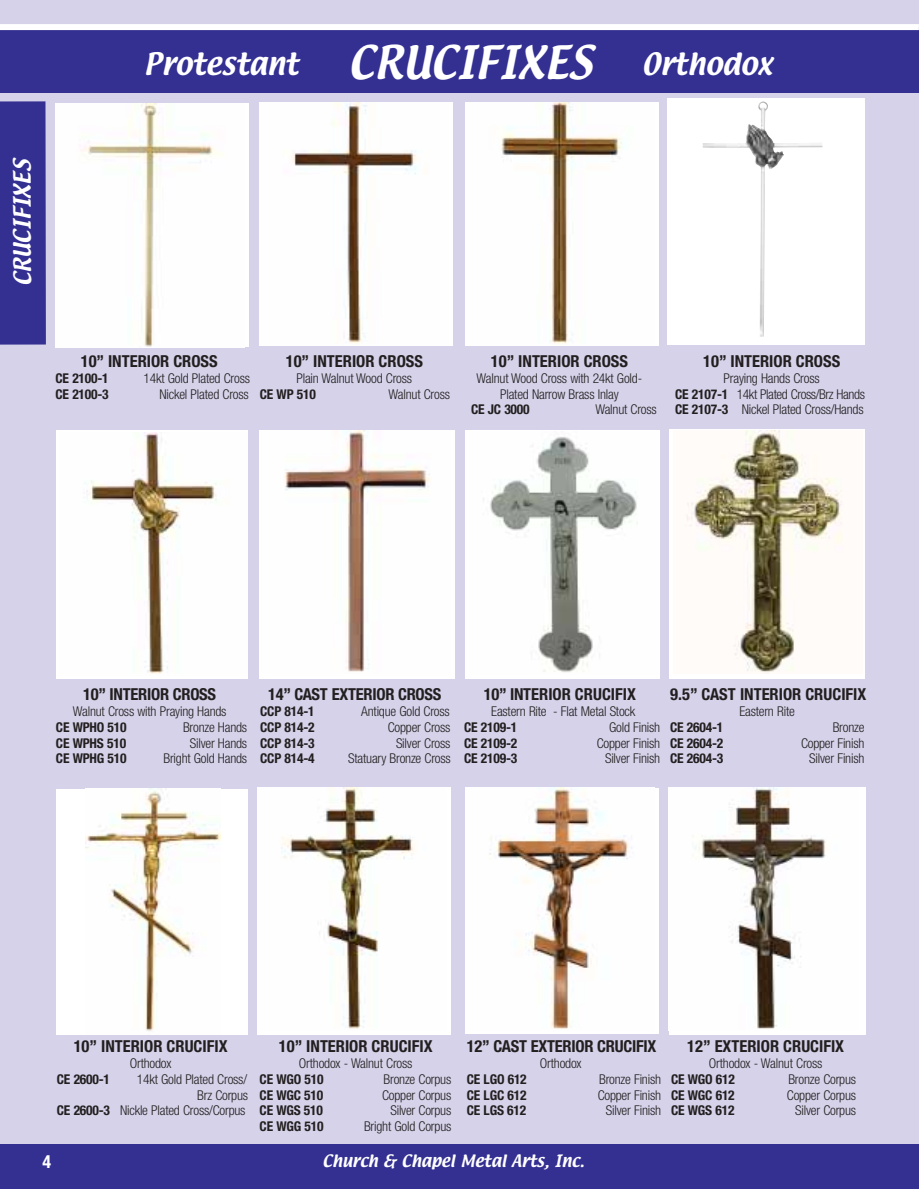
<style>
.page{position:relative;width:919px;height:1189px;background:#fff}
.page>*{position:absolute;margin:0;border:0;box-sizing:border-box;transform-origin:0 0}
.t1{font:27px "Textile";color:#fff}
.t2{font:21px "Textile";color:#fff}
.t3{font:700 condensed 18px "Helvetica Neue";color:#fff}
.t4{font:700 condensed 16.5px "Helvetica Neue";color:#231f20}
.t5{font:15px "Textile";color:#fff}
.t6{font:300 condensed 13.5px "Helvetica Neue";letter-spacing:-.015em;color:#231f20}
.t7{font:700 condensed 13.5px "Helvetica Neue";letter-spacing:-.015em;color:#231f20}
.s1{font-size:40.5px}
.s2{font-weight:700}
</style>
<div class="page">
<div style="left:0;top:0;width:918px;height:1188px;background:#d5d2e9"></div>
<div style="left:0;top:1144px;width:918px;height:44px;background:#333092"></div>
<div style="left:0;top:27px;width:918px;height:65px;background:#333092"></div>
<div style="left:0;top:101px;width:46px;height:243px;background:#333092"></div>
<div style="left:56px;top:104px;width:193px;height:243px;background:#fff"></div>
<img style="left:81px;top:104px;width:142px;height:243px">
<div style="left:259px;top:102px;width:193px;height:244px;background:#fff"></div>
<img style="left:291px;top:102px;width:126px;height:242px">
<div style="left:465px;top:102px;width:193px;height:244px;background:#fff"></div>
<img style="left:501px;top:102px;width:121px;height:242px">
<div style="left:57px;top:788px;width:191px;height:246px;background:#fff"></div>
<img style="left:85px;top:788px;width:135px;height:243px">
<div style="left:257px;top:787px;width:194px;height:247px;background:#fff"></div>
<img style="left:281px;top:787px;width:134px;height:242px">
<div style="left:465px;top:787px;width:193px;height:246px;background:#fff"></div>
<img style="left:489px;top:787px;width:143px;height:242px">
<div style="left:668px;top:787px;width:197px;height:247px;background:#fff"></div>
<img style="left:694px;top:787px;width:132px;height:242px">
<div style="left:667px;top:98px;width:197px;height:246px;background:#fff"></div>
<img style="left:702px;top:101px;width:120px;height:235px">
<div style="left:56px;top:429px;width:191px;height:249px;background:#fff"></div>
<img style="left:85px;top:432px;width:132px;height:242px">
<div style="left:259px;top:430px;width:195px;height:249px;background:#fff"></div>
<img style="left:284px;top:430px;width:146px;height:242px">
<div style="left:465px;top:430px;width:195px;height:248px;background:#fff"></div>
<img style="left:483px;top:437px;width:155px;height:236px">
<div style="left:668px;top:428px;width:196px;height:250px;background:#fffbf8"></div>
<img style="left:685px;top:430px;width:158px;height:243px">
<div style="left:0;top:24px;width:918px;height:6px;background:#fff"></div>
<p class="t1" style="left:144px;top:52px;width:629px">Protestant <span class="s1">CRUCIFIXES</span> Orthodox</p>
<p class="t2" style="left:13px;top:286px;width:128px;rotate:-90deg">CRUCIFIXES</p>
<p class="t4" style="left:81px;top:355px;width:138px">10” INTERIOR CROSS</p>
<p class="t4" style="left:286px;top:355px;width:139px">10” INTERIOR CROSS</p>
<p class="t4" style="left:490px;top:355px;width:139px">10” INTERIOR CROSS</p>
<p class="t4" style="left:703px;top:355px;width:138px">10” INTERIOR CROSS</p>
<p class="t7" style="left:56px;top:373px;width:55px">CE 2100-1</p>
<p class="t6" style="left:143px;top:373px;width:108px">14kt Gold Plated Cross</p>
<p class="t6" style="left:296px;top:373px;width:117px">Plain Walnut Wood Cross</p>
<p class="t6" style="left:476px;top:373px;width:167px">Walnut Wood Cross with 24kt Gold-</p>
<p class="t6" style="left:723px;top:373px;width:98px">Praying Hands Cross</p>
<p class="t7" style="left:56px;top:389px;width:55px">CE 2100-3</p>
<p class="t6" style="left:159px;top:389px;width:158px">Nickel Plated Cross <span class="s2">CE WP 510</span></p>
<p class="t6" style="left:388px;top:389px;width:63px">Walnut Cross</p>
<p class="t6" style="left:500px;top:389px;width:120px">Plated Narrow Brass Inlay</p>
<p class="t6" style="left:675px;top:389px;width:191px"><span class="s2">CE 2107-1</span> 14kt Plated Cross/Brz Hands</p>
<p class="t7" style="left:471px;top:405px;width:60px">CE JC 3000</p>
<p class="t6" style="left:595px;top:405px;width:63px">Walnut Cross</p>
<p class="t6" style="left:675px;top:405px;width:190px"><span class="s2">CE 2107-3</span> Nickel Plated Cross/Hands</p>
<p class="t4" style="left:83px;top:688px;width:134px">10” INTERIOR CROSS</p>
<p class="t4" style="left:268px;top:688px;width:175px">14” CAST EXTERIOR CROSS</p>
<p class="t4" style="left:483px;top:688px;width:154px">10” INTERIOR CRUCIFIX</p>
<p class="t4" style="left:670px;top:688px;width:197px">9.5” CAST INTERIOR CRUCIFIX</p>
<p class="t6" style="left:73px;top:706px;width:155px">Walnut Cross with Praying Hands</p>
<p class="t7" style="left:260px;top:706px;width:56px">CCP 814-1</p>
<p class="t6" style="left:361px;top:706px;width:90px">Antique Gold Cross</p>
<p class="t6" style="left:491px;top:706px;width:146px">Eastern Rite - Flat Metal Stock</p>
<p class="t6" style="left:739px;top:706px;width:57px">Eastern Rite</p>
<p class="t7" style="left:56px;top:722px;width:72px">CE WPHO 510</p>
<p class="t6" style="left:183px;top:722px;width:133px">Bronze Hands <span class="s2">CCP 814-2</span></p>
<p class="t6" style="left:387px;top:722px;width:131px">Copper Cross <span class="s2">CE 2109-1</span></p>
<p class="t6" style="left:609px;top:722px;width:116px">Gold Finish <span class="s2">CE 2604-1</span></p>
<p class="t6" style="left:832px;top:722px;width:33px">Bronze</p>
<p class="t7" style="left:56px;top:737px;width:72px">CE WPHS 510</p>
<p class="t6" style="left:190px;top:737px;width:126px">Silver Hands <span class="s2">CCP 814-3</span></p>
<p class="t6" style="left:396px;top:737px;width:123px">Silver Cross <span class="s2">CE 2109-2</span></p>
<p class="t6" style="left:596px;top:737px;width:128px">Copper Finish <span class="s2">CE 2604-2</span></p>
<p class="t6" style="left:800px;top:737px;width:65px">Copper Finish</p>
<p class="t7" style="left:56px;top:753px;width:72px">CE WPHG 510</p>
<p class="t6" style="left:163px;top:753px;width:153px">Bright Gold Hands <span class="s2">CCP 814-4</span></p>
<p class="t6" style="left:348px;top:753px;width:170px">Statuary Bronze Cross <span class="s2">CE 2109-3</span></p>
<p class="t6" style="left:604px;top:753px;width:120px">Silver Finish <span class="s2">CE 2604-3</span></p>
<p class="t6" style="left:809px;top:753px;width:57px">Silver Finish</p>
<p class="t4" style="left:74px;top:1040px;width:155px">10” INTERIOR CRUCIFIX</p>
<p class="t4" style="left:279px;top:1040px;width:155px">10” INTERIOR CRUCIFIX</p>
<p class="t4" style="left:467px;top:1040px;width:191px">12” CAST EXTERIOR CRUCIFIX</p>
<p class="t4" style="left:687px;top:1040px;width:158px">12” EXTERIOR CRUCIFIX</p>
<p class="t6" style="left:130px;top:1058px;width:43px">Orthodox</p>
<p class="t6" style="left:299px;top:1058px;width:115px">Orthodox - Walnut Cross</p>
<p class="t6" style="left:539px;top:1058px;width:43px">Orthodox</p>
<p class="t6" style="left:708px;top:1058px;width:115px">Orthodox - Walnut Cross</p>
<p class="t7" style="left:57px;top:1073px;width:55px">CE 2600-1</p>
<p class="t6" style="left:137px;top:1073px;width:188px">14kt Gold Plated Cross/ <span class="s2">CE WGO 510</span></p>
<p class="t6" style="left:383px;top:1073px;width:145px">Bronze Corpus <span class="s2">CE LGO 612</span></p>
<p class="t6" style="left:599px;top:1073px;width:137px">Bronze Finish <span class="s2">CE WGO 612</span></p>
<p class="t6" style="left:788px;top:1073px;width:69px">Bronze Corpus</p>
<p class="t6" style="left:197px;top:1089px;width:127px">Brz Corpus <span class="s2">CE WGC 510</span></p>
<p class="t6" style="left:382px;top:1089px;width:146px">Copper Corpus <span class="s2">CE LGC 612</span></p>
<p class="t6" style="left:597px;top:1089px;width:138px">Copper Finish <span class="s2">CE WGC 612</span></p>
<p class="t6" style="left:786px;top:1089px;width:71px">Copper Corpus</p>
<p class="t6" style="left:57px;top:1105px;width:267px"><span class="s2">CE 2600-3</span> Nickle Plated Cross/Corpus <span class="s2">CE WGS 510</span></p>
<p class="t6" style="left:390px;top:1105px;width:137px">Silver Corpus <span class="s2">CE LGS 612</span></p>
<p class="t6" style="left:605px;top:1105px;width:130px">Silver Finish <span class="s2">CE WGS 612</span></p>
<p class="t6" style="left:794px;top:1105px;width:62px">Silver Corpus</p>
<p class="t7" style="left:259px;top:1121px;width:65px">CE WGG 510</p>
<p class="t6" style="left:364px;top:1121px;width:89px">Bright Gold Corpus</p>
<p class="t3" style="left:43px;top:1155px;width:10px">4</p>
<p class="t5" style="left:322px;top:1154px;width:263px">Church &amp; Chapel Metal Arts, Inc.</p>
</div>
